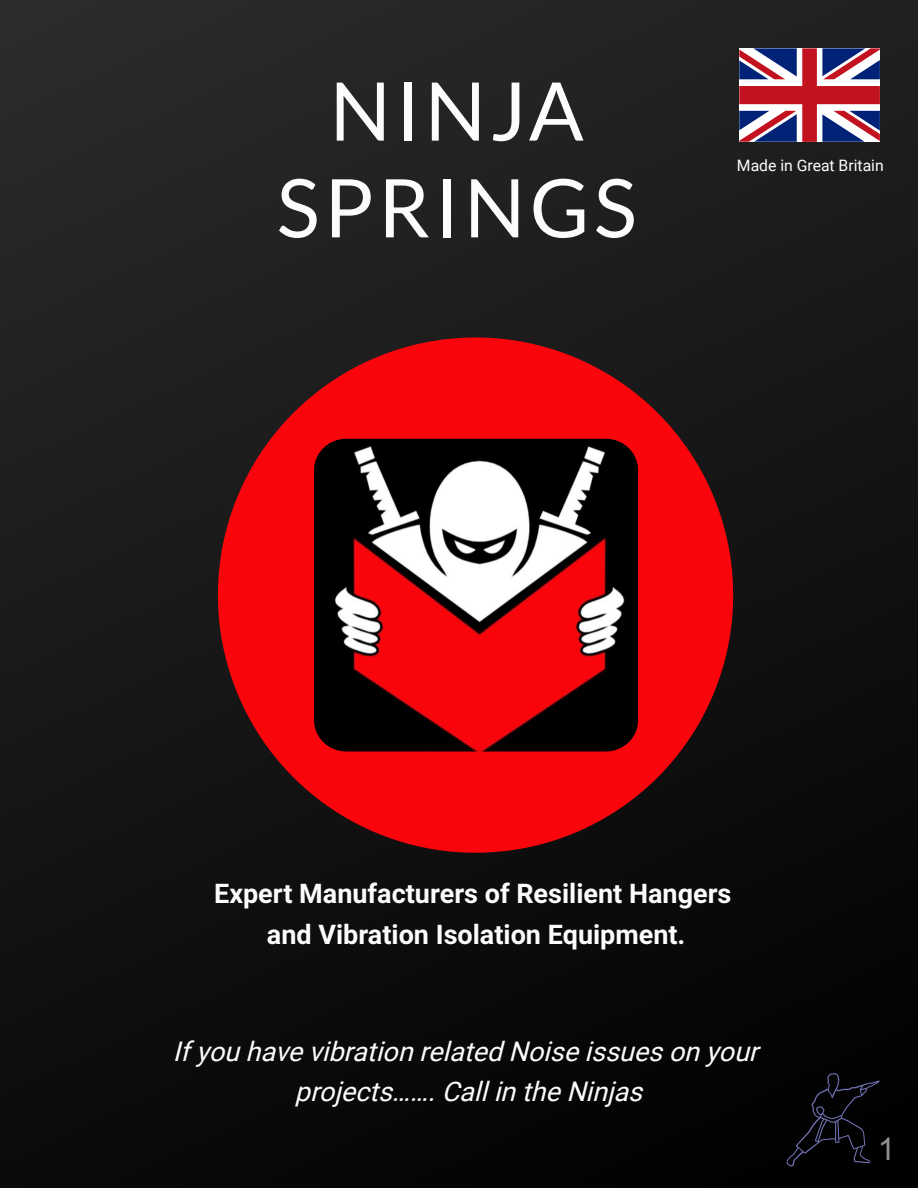
<style>
.page{position:relative;width:918px;height:1188px;background:#fff}
.page>*{position:absolute;margin:0;border:0;box-sizing:border-box;transform-origin:0 0}
.t1{font:81px/96.8px "Lato";letter-spacing:.055em;color:#fcfcfc;text-align:center}
.t2{font:31.5px "Arial";color:#8f8f8f}
.t3{font:700 27px/40.5px "Roboto";color:#fcfcfc;text-align:center}
.t4{font:italic 27px/40.5px "Roboto";color:#fcfcfc;text-align:center}
.t5{font:15.75px "Roboto";color:#fcfcfc}
</style>
<div class="page">
<div style="left:0;top:0;width:918px;height:1188px;background:linear-gradient(to bottom,#272727,#050505)"></div>
<svg style="left:218px;top:338px;width:515px;height:515px;background:#aa0a0f"></svg>
<img style="left:314px;top:439px;width:324px;height:313px">
<svg style="left:739px;top:48px;width:141px;height:94px"></svg>
<svg style="left:786px;top:1073px;width:94px;height:94px;background:#0a0a0f"></svg>
<h1 class="t1" style="left:277px;top:61px;width:362px">NINJA<br>SPRINGS</h1>
<p class="t5" style="left:737px;top:156px;width:148px">Made in Great Britain</p>
<p class="t3" style="left:214px;top:874px;width:519px">Expert Manufacturers of Resilient Hangers and Vibration Isolation Equipment.</p>
<p class="t4" style="left:173px;top:1031px;width:595px">Ifyou havevibration related Noiseissueson your projects…….Callin theNinjas</p>
<p class="t2" style="left:878px;top:1131px;width:19px">1</p>
</div>
